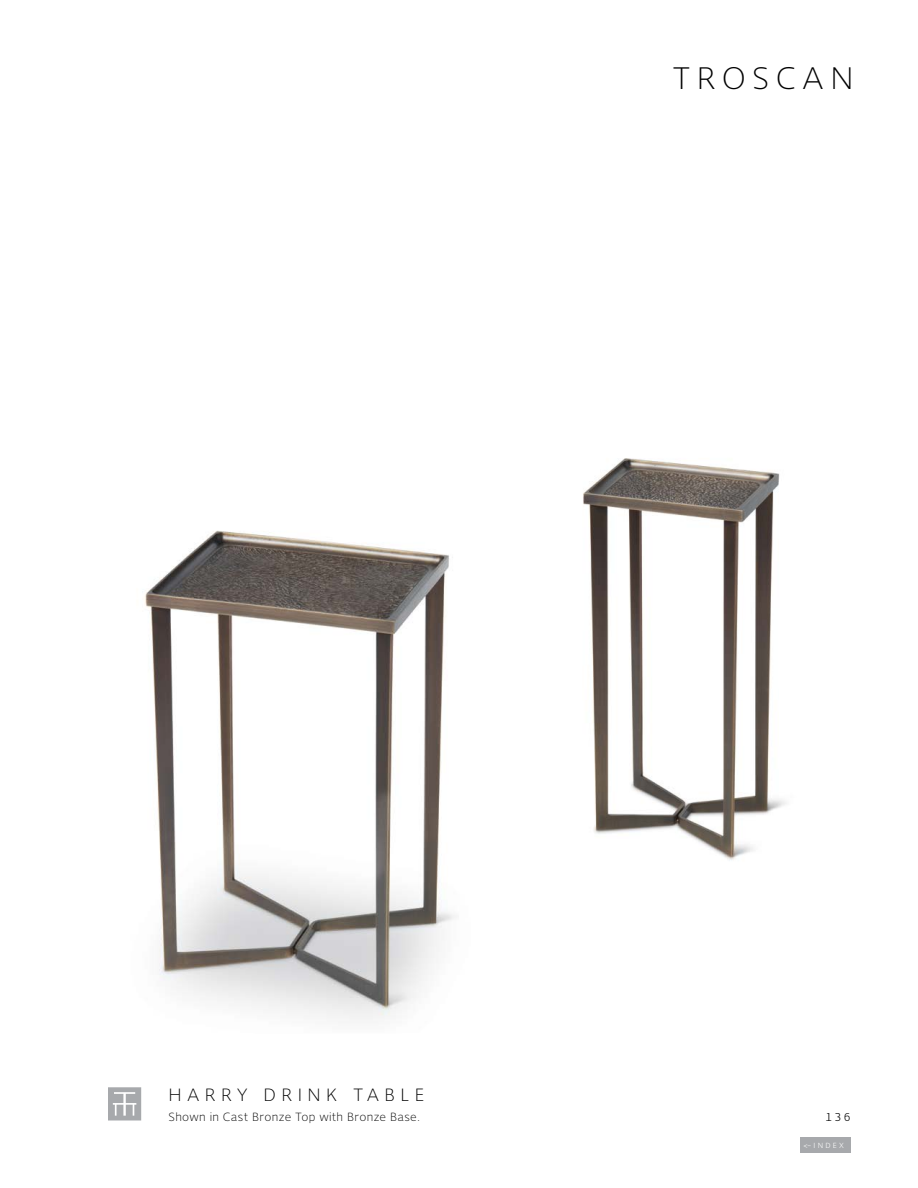
<style>
.page{position:relative;width:918px;height:1188px;background:#fff}
.page>*{position:absolute;margin:0;border:0;box-sizing:border-box;transform-origin:0 0}
.t1{font:300 31.5px "New Libris";letter-spacing:.2em;color:#000}
.t2{font:300 18px "New Libris";letter-spacing:.3em;color:#000}
.t3{font:300 12px "New Libris";letter-spacing:.025em;color:#000}
.t4{font:12px "New Libris";color:#000}
.t5{font:7.5px "New Libris";letter-spacing:.3em;color:#fff}
</style>
<div class="page">
<img style="left:144px;top:530px;width:312px;height:490px">
<img style="left:341px;top:458px;width:446px;height:440px">
<svg style="left:108px;top:1087px;width:33px;height:33px"></svg>
<div style="left:800px;top:1137px;width:50px;height:16px;background:#a7a9ac"></div>
<h1 class="t1" style="left:672px;top:61px;width:183px">TROSCAN</h1>
<h2 class="t2" style="left:168px;top:1085px;width:258px">HARRY DRINK TABLE</h2>
<p class="t3" style="left:168px;top:1110px;width:253px">Shown in Cast Bronze Top with Bronze Base.</p>
<p class="t4" style="left:826px;top:1110px;width:26px">136</p>
<p class="t5" style="left:804px;top:1141px;width:42px">&lt;– INDEX</p>
</div>
